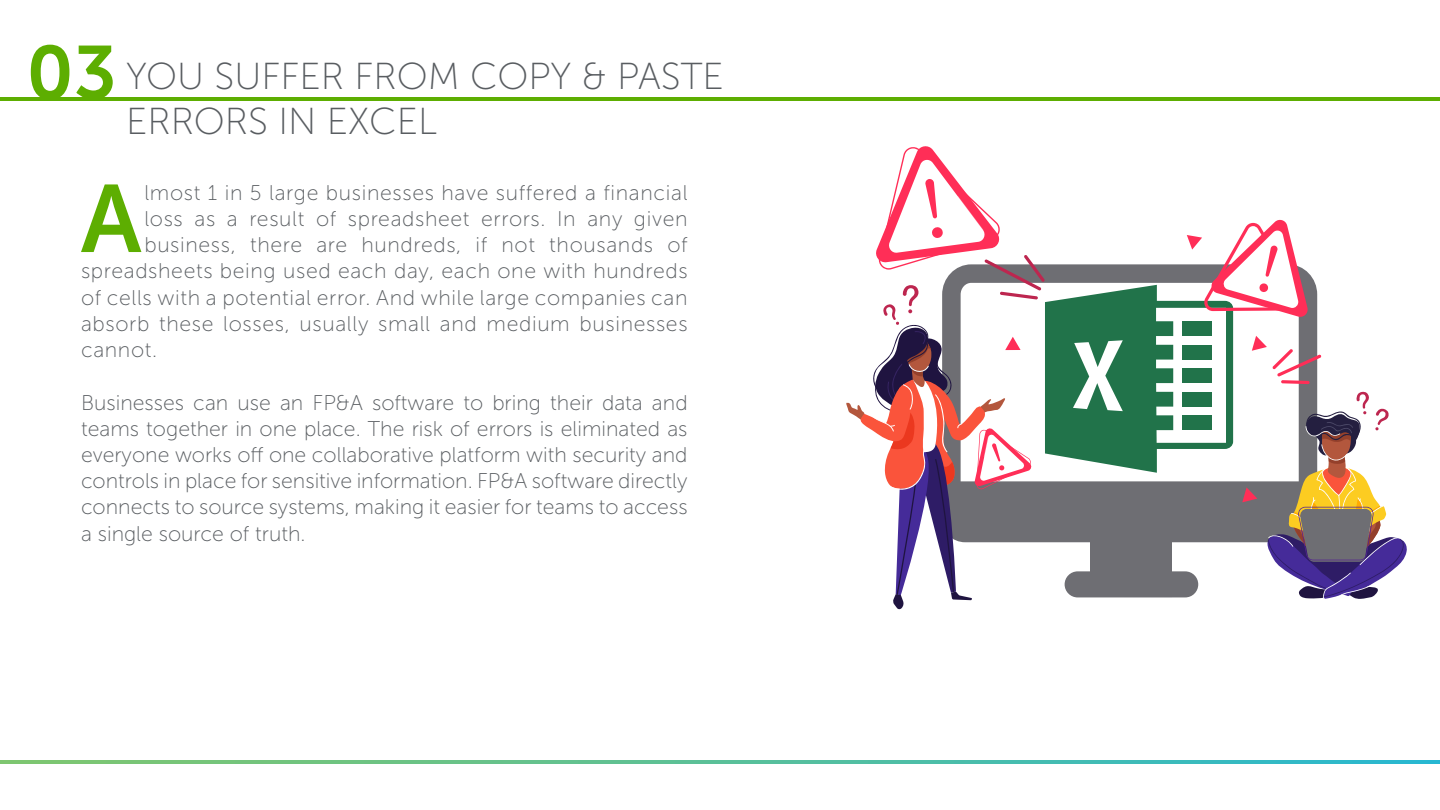
<style>
.page{position:relative;width:1440px;height:810px;background:#fff}
.page>*{position:absolute;margin:0;border:0;box-sizing:border-box;transform-origin:0 0}
.t1{font:95.25px "Museo Sans 700";color:#5dae01}
.t2{font:75px "Museo Sans 700";color:#5dae01}
.t3{font:37.5px "Museo Sans 100";color:#595d61}
.t4{font:21.25px/26.2px "Museo Sans 100";letter-spacing:.03em;color:#595d61;text-align:justify}
</style>
<div class="page">
<hr style="left:0;top:98px;width:1440px;height:3px;background:#5dae01">
<svg style="left:846px;top:146px;width:561px;height:464px"></svg>
<svg style="left:0;top:760px;width:1440px;height:4px"></svg>
<h2 class="t2" style="left:27px;top:31px;width:92px">03</h2>
<h3 class="t3" style="left:126px;top:57px;width:156px">You suffer</h3>
<h3 class="t3" style="left:355px;top:57px;width:348px">from copy &amp; paste</h3>
<h3 class="t3" style="left:126px;top:102px;width:22px">err</h3>
<h3 class="t3" style="left:194px;top:102px;width:222px">ors i n Excel</h3>
<h1 class="t1" style="left:81px;top:166px;width:62px">A</h1>
<p class="t4" style="left:144px;top:179px;width:545px">lmost 1 in 5 large businesses have suffered a financial</p>
<p class="t4" style="left:144px;top:206px;width:545px">loss as a result of spreadsheet errors. In any given</p>
<p class="t4" style="left:144px;top:232px;width:545px">business, there are hundreds, if not thousands of</p>
<p class="t4" style="left:81px;top:258px;width:608px">spreadsheets being used each day, each one with hundreds</p>
<p class="t4" style="left:81px;top:284px;width:608px">of cells with a potential error. And while large companies can</p>
<p class="t4" style="left:81px;top:311px;width:608px">absorb these losses, usually small and medium businesses</p>
<p class="t4" style="left:81px;top:337px;width:78px">cannot.</p>
<p class="t4" style="left:81px;top:389px;width:608px">Businesses can use an FP&amp;A software to bring their data and teams together in one place. The risk of errors is eliminated as everyone works off one collaborative platform with security and controls in place for sensitive information. FP&amp;A software directly connects to source systems, making it easier for teams to access a single source of truth.</p>
</div>
